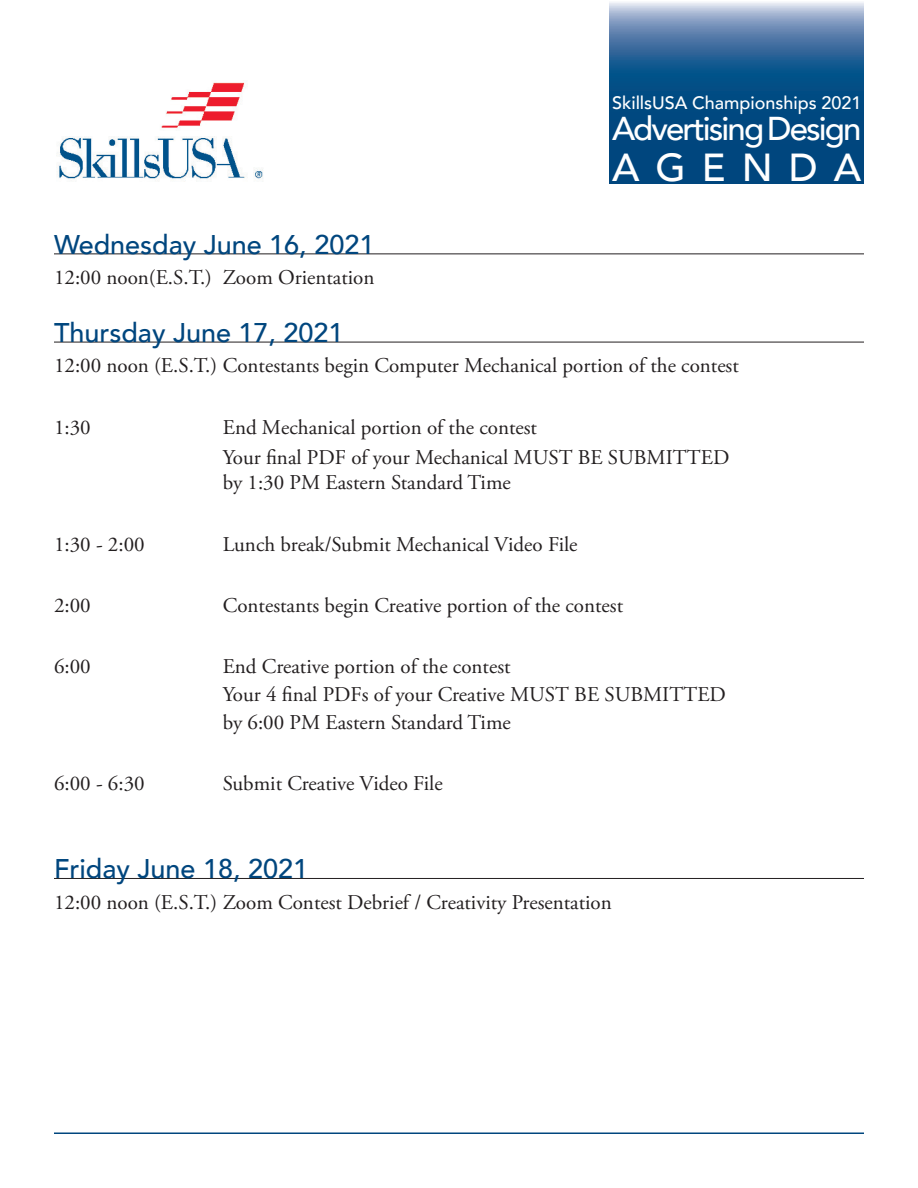
<style>
.page{position:relative;width:918px;height:1188px;background:#fff}
.page>*{position:absolute;margin:0;border:0;box-sizing:border-box;transform-origin:0 0}
.t1{font:500 39px "Avenir";letter-spacing:.41em;color:#fff}
.t2{font:500 33px "Avenir";letter-spacing:-.06em;color:#fff}
.HEADERS{font:500 27px "Avenir";color:#00467e}
.t3{font:21px/27.9px "Adobe Garamond Pro";color:#231f20}
.t4{font:500 18px "Avenir";color:#fff}
</style>
<div class="page">
<img style="left:56px;top:82px;width:207px;height:99px">
<hr style="left:54px;top:1132px;width:810px;height:2px;background:#00467e">
<svg style="left:609px;top:2px;width:255px;height:182px;background:#256093"></svg>
<hr style="left:54px;top:254px;width:810px;height:1px;background:#231f20">
<hr style="left:54px;top:342px;width:810px;height:1px;background:#231f20">
<hr style="left:54px;top:878px;width:810px;height:1px;background:#231f20">
<p class="t4" style="left:612px;top:87px;width:251px">SkillsUSA Championships 2021</p>
<p class="t2" style="left:612px;top:100px;width:251px">Advertising Design</p>
<p class="t1" style="left:612px;top:133px;width:251px">AGENDA</p>
<p class="HEADERS" style="left:54px;top:221px;width:322px">Wednesday June 16, 2021</p>
<p class="t3" style="left:54px;top:264px;width:322px">12:00 noon(E.S.T.) Zoom Orientation</p>
<p class="HEADERS" style="left:54px;top:309px;width:291px">Thursday June 17, 2021</p>
<p class="t3" style="left:54px;top:352px;width:686px">12:00 noon (E.S.T.) Contestants begin Computer Mechanical portion of the contest</p>
<p class="t3" style="left:54px;top:414px;width:38px">1:30</p>
<p class="t3" style="left:223px;top:412px;width:508px;line-height:30.6px">End Mechanical portion of the contest<br>Your final PDF of your Mechanical MUST BE SUBMITTED</p>
<p class="t3" style="left:223px;top:469px;width:290px">by 1:30 PM Eastern Standard Time</p>
<p class="t3" style="left:54px;top:531px;width:92px">1:30 - 2:00</p>
<p class="t3" style="left:223px;top:531px;width:356px">Lunch break/Submit Mechanical Video File</p>
<p class="t3" style="left:54px;top:592px;width:38px">2:00</p>
<p class="t3" style="left:223px;top:592px;width:402px">Contestants begin Creative portion of the contest</p>
<p class="t3" style="left:54px;top:653px;width:38px">6:00</p>
<p class="t3" style="left:223px;top:653px;width:505px">End Creative portion of the contest<br>Your 4 final PDFs of your Creative MUST BE SUBMITTED by 6:00 PM Eastern Standard Time</p>
<p class="t3" style="left:54px;top:770px;width:92px">6:00 - 6:30</p>
<p class="t3" style="left:223px;top:770px;width:222px">Submit Creative Video File</p>
<p class="HEADERS" style="left:54px;top:845px;width:256px">Friday June 18, 2021</p>
<p class="t3" style="left:54px;top:889px;width:559px">12:00 noon (E.S.T.) Zoom Contest Debrief / Creativity Presentation</p>
</div>
